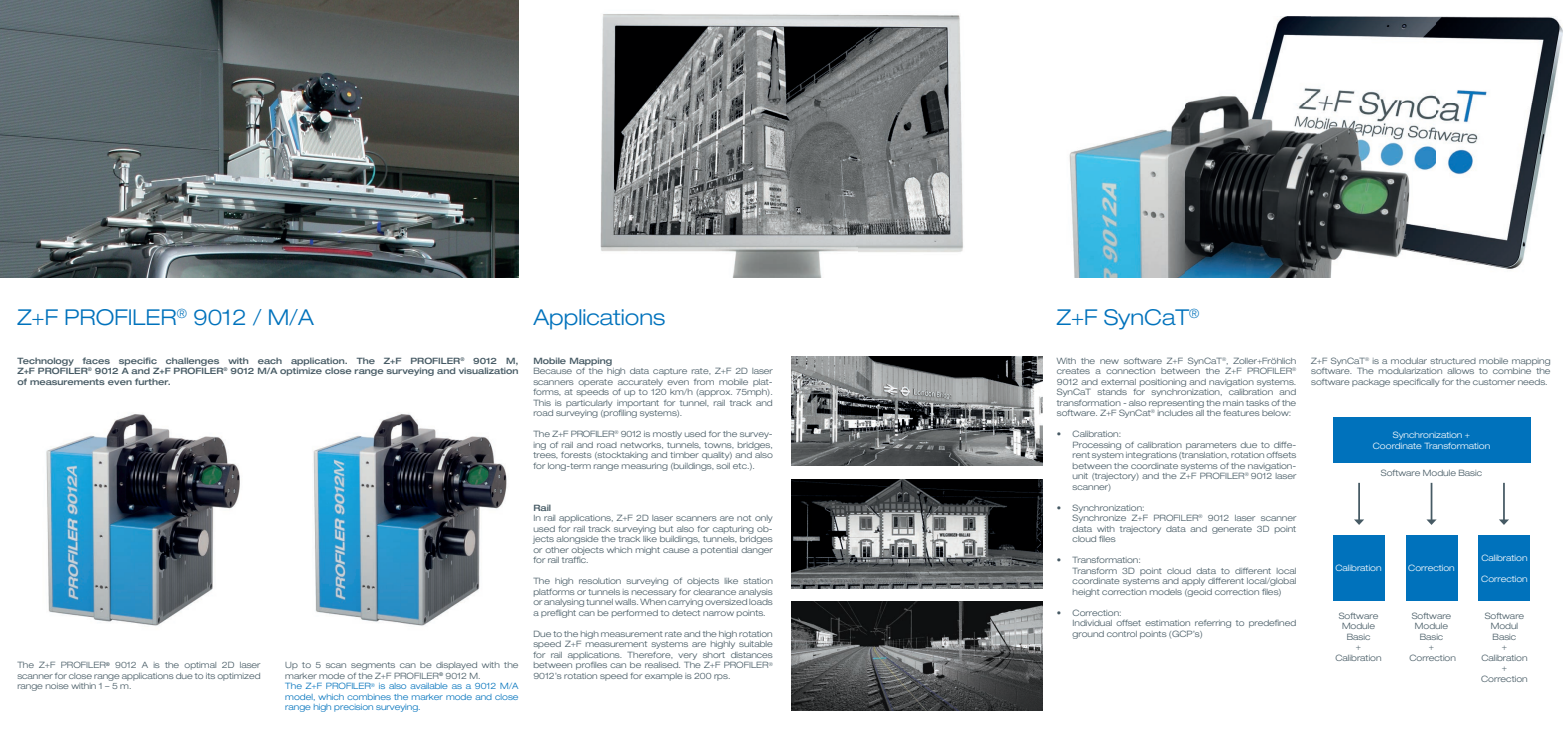
<style>
.page{position:relative;width:1568px;height:742px;background:#fff}
.page>*{position:absolute;margin:0;border:0;box-sizing:border-box;transform-origin:0 0}
.t1{font:300 expanded 21.88px "Helvetica Neue";color:#0072bc}
.t2{font:300 expanded 8.75px/10.5px "Helvetica Neue";color:#465a64;text-align:justify}
.t3{font:500 expanded 8.75px/10.5px "Helvetica Neue";color:#465a64;text-align:justify}
.t4{font:300 expanded 8.75px/10.5px "Helvetica Neue";color:#0072bc}
.t5{font:300 expanded 8.75px/10.5px "Helvetica Neue";color:#fff;text-align:center}
.s1{color:#465a64}
</style>
<div class="page">
<img style="left:600px;top:14px;width:364px;height:264px">
<img style="left:0;top:0;width:518px;height:278px">
<img style="left:1069px;top:16px;width:493px;height:262px">
<img style="left:46px;top:413px;width:194px;height:213px">
<img style="left:313px;top:413px;width:194px;height:213px">
<img style="left:791px;top:357px;width:251px;height:109px">
<img style="left:791px;top:479px;width:251px;height:109px">
<img style="left:791px;top:601px;width:251px;height:109px">
<div style="left:1332px;top:417px;width:198px;height:46px;background:#0072bc"></div>
<hr style="left:1358px;top:483px;width:2px;height:38px;background:#465a64">
<svg style="left:1354px;top:519px;width:10px;height:6px"></svg>
<hr style="left:1430px;top:483px;width:2px;height:38px;background:#465a64">
<svg style="left:1426px;top:519px;width:10px;height:6px"></svg>
<hr style="left:1503px;top:483px;width:1px;height:38px;background:#465a64">
<svg style="left:1499px;top:519px;width:10px;height:6px"></svg>
<div style="left:1332px;top:535px;width:52px;height:65px;background:#0072bc"></div>
<div style="left:1405px;top:535px;width:52px;height:65px;background:#0072bc"></div>
<div style="left:1478px;top:535px;width:52px;height:65px;background:#0072bc"></div>
<h1 class="t1" style="left:17px;top:304px;width:298px">Z+F PROFILER<sup>®</sup> 9012 / M/A</h1>
<h1 class="t1" style="left:533px;top:304px;width:134px">Applications</h1>
<p class="t3" style="left:533px;top:355px;width:80px">Mobile Mapping</p>
<p class="t2" style="left:533px;top:366px;width:241px">Because of the high data capture rate, Z+F 2D laser scanners operate accurately even from mobile plat&shy;forms, at speeds of up to 120 km/h (approx. 75mph).<br>This is particularly important for tunnel, rail track and road surveying (profiling systems).</p>
<p class="t2" style="left:533px;top:429px;width:241px">The Z+F PROFILER<sup>®</sup> 9012 is mostly used for the survey&shy;ing of rail and road networks, tunnels, towns, bridges, trees, forests (stocktaking and timber quality) and also for long-term range measuring (buildings, soil etc.).</p>
<p class="t3" style="left:533px;top:502px;width:19px">Rail</p>
<p class="t2" style="left:533px;top:513px;width:241px">In rail applications, Z+F 2D laser scanners are not only used for rail track surveying but also for capturing ob&shy;jects alongside the track like buildings, tunnels, bridges or other objects which might cause a potential danger for rail traffic.</p>
<p class="t2" style="left:533px;top:576px;width:241px">The high resolution surveying of objects like station platforms or tunnels is necessary for clearance analysis or analysing tunnel walls. When carrying oversized loads a preflight can be performed to detect narrow points.</p>
<p class="t2" style="left:533px;top:628px;width:241px">Due to the high measurement rate and the high rotation speed Z+F measurement systems are highly suitable for rail applications. Therefore, very short distances between profiles can be realised. The Z+F PROFILER<sup>® </sup>9012’s rotation speed for example is 200 rps.</p>
<p class="t3" style="left:17px;top:355px;width:503px">Technology faces specific challenges with each application. The Z+F PROFILER<sup>®</sup> 9012 M, Z+F PROFILER<sup>®</sup> 9012 A and Z+F PROFILER<sup>®</sup> 9012 M/A optimize close range surveying and visualization of measurements even further.</p>
<p class="t2" style="left:17px;top:660px;width:245px">The Z+F PROFILER<sup>®</sup> 9012 A is the optimal 2D laser scanner for close range applications due to its optimized range noise within 1 – 5 m.</p>
<p class="t4" style="left:285px;top:660px;width:235px"><span class="s1">Up to 5 scan segments can be displayed with the marker mode of the Z+F PROFILER</span><sup>®</sup> <span class="s1">9012 M.<br></span>The Z+F PROFILER<sup>®</sup> is also available as a 9012 M/A model, which combines the marker mode and close range high precision surveying.</p>
<h1 class="t1" style="left:1057px;top:304px;width:144px">Z+F SynCaT<sup>®</sup></h1>
<p class="t2" style="left:1057px;top:355px;width:241px">With the new software Z+F SynCaT<sup>®</sup>, Zoller+Fröhlich creates a connection between the Z+F PROFILER<sup>® </sup>9012 and external positioning and navigation systems.<br>SynCaT stands for synchronization, calibration and transformation - also representing the main tasks of the software. Z+F SynCat<sup>®</sup> includes all the features below:</p>
<p class="t2" style="left:1072px;top:429px;width:225px;text-align:left;text-indent:-16px">• Calibration:<br>Processing of calibration parameters due to diffe&shy;rent system integrations (translation, rotation offsets between the coordinate systems of the navigation&shy;unit (trajectory) and the Z+F PROFILER<sup>®</sup> 9012 laser scanner)</p>
<p class="t2" style="left:1072px;top:502px;width:225px;text-align:left;text-indent:-16px">• Synchronization:<br>Synchronize Z+F PROFILER<sup>®</sup> 9012 laser scanner data with trajectory data and generate 3D point cloud files</p>
<p class="t2" style="left:1072px;top:555px;width:225px;text-align:left;text-indent:-16px">• Transformation:<br>Transform 3D point cloud data to different local coordinate systems and apply different local/global height correction models (geoid correction files)</p>
<p class="t2" style="left:1072px;top:607px;width:225px;text-align:left;text-indent:-16px">• Correction:<br>Individual offset estimation referring to predefined ground control points (GCP’s)</p>
<p class="t2" style="left:1311px;top:355px;width:241px">Z+F SynCaT<sup>®</sup> is a modular structured mobile mapping software. The modularization allows to combine the software package specifically for the customer needs.</p>
<p class="t5" style="left:1372px;top:430px;width:119px">Synchronization +<br>Coordinate Transformation</p>
<p class="t2" style="left:1381px;top:468px;width:103px">Software Module Basic</p>
<p class="t5" style="left:1335px;top:562px;width:48px">Calibration</p>
<p class="t5" style="left:1408px;top:562px;width:48px">Correction</p>
<p class="t5" style="left:1481px;top:552px;width:48px">Calibration</p>
<p class="t5" style="left:1481px;top:573px;width:48px">Correction</p>
<p class="t2" style="left:1335px;top:610px;width:48px;text-align:center">Software<br>Module<br>Basic<br>+<br>Calibration</p>
<p class="t2" style="left:1409px;top:610px;width:48px;text-align:center">Software<br>Module<br>Basic<br>+<br>Correction</p>
<p class="t2" style="left:1481px;top:610px;width:48px;text-align:center">Software<br>Modul<br>Basic<br>+<br>Calibration +<br>Correction</p>
</div>
